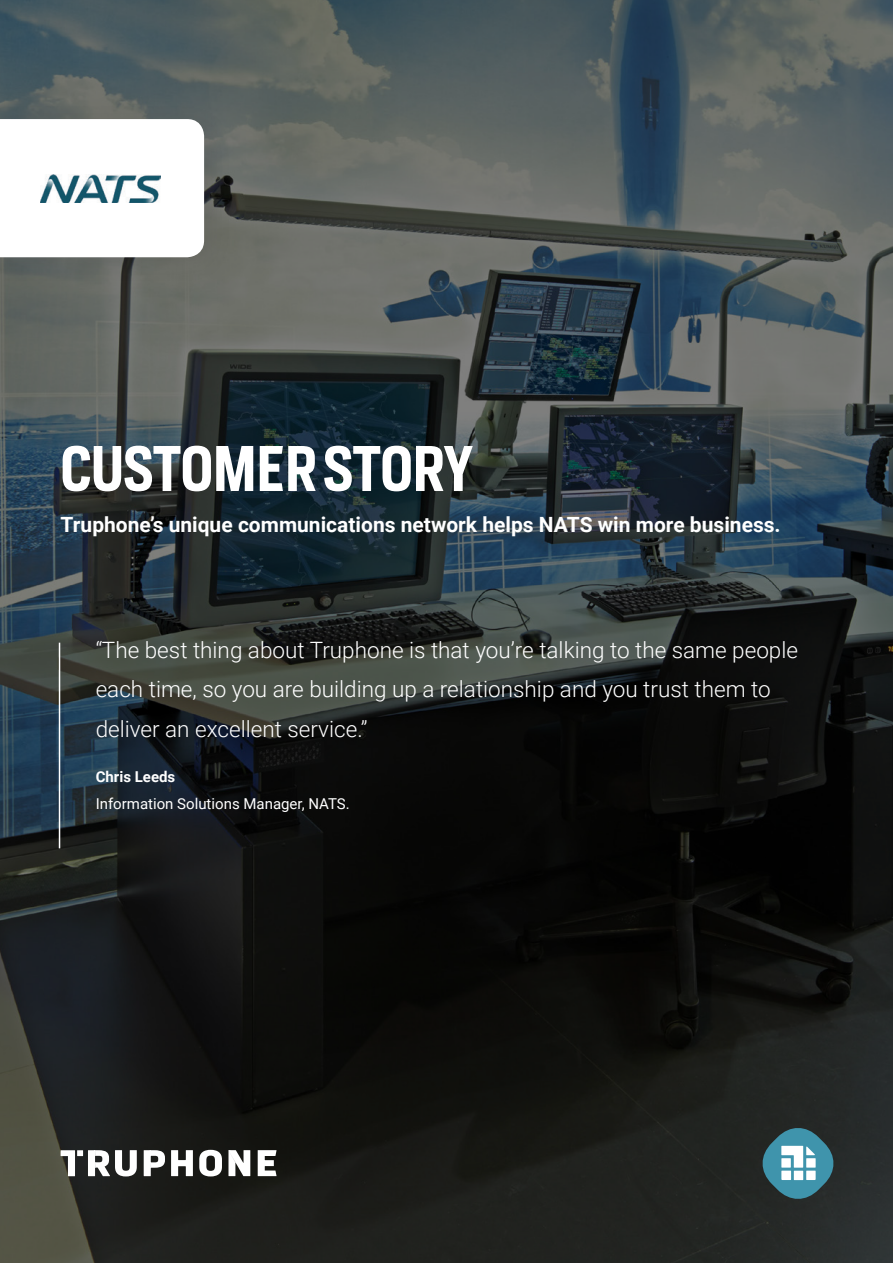
<style>
.page{position:relative;width:893px;height:1263px;background:#fff}
.page>*{position:absolute;margin:0;border:0;box-sizing:border-box;transform-origin:0 0}
.t1{font:600 60px "Heron Sans Cond";color:#fff}
.Body_Feature_P_dark{font:300 22.5px/39px "Roboto";color:#fff}
.t2{font:700 21px "Roboto";color:#fff}
.Body_primary_light{font:15px/27px "Roboto";color:#fff}
.s1{font-weight:700}
</style>
<div class="page">
<img style="left:0;top:0;width:893px;height:1263px">
<div style="left:0;top:101px;width:234px;height:186px;background:#231f20;opacity:.1"></div>
<svg style="left:0;top:119px;width:204px;height:138px"></svg>
<hr style="left:59px;top:643px;width:1px;height:205px;background:#fff">
<img style="left:41px;top:174px;width:119px;height:28px">
<svg style="left:763px;top:1128px;width:70px;height:71px;background:#578997"></svg>
<svg style="left:258px;top:1150px;width:19px;height:26px"></svg>
<svg style="left:199px;top:1150px;width:23px;height:26px"></svg>
<svg style="left:171px;top:1150px;width:15px;height:26px"></svg>
<div style="left:186px;top:1150px;width:7px;height:26px;background:#fff"></div>
<svg style="left:144px;top:1150px;width:21px;height:26px"></svg>
<svg style="left:61px;top:1150px;width:76px;height:26px"></svg>
<svg style="left:228px;top:1150px;width:22px;height:26px"></svg>
<p class="t1" style="left:61px;top:430px;width:414px">CUSTOMER STORY</p>
<p class="t2" style="left:61px;top:510px;width:722px">Truphone’s unique communications network helps NATS win more business.</p>
<p class="Body_Feature_P_dark" style="left:96px;top:630px;width:704px">“The best thing about Truphone is that you’re talking to the same people each time, so you are building up a relationship and you trust them to deliver an excellent service.”</p>
<p class="Body_primary_light" style="left:96px;top:762px;width:255px"><span class="s1">Chris Leeds<br></span>Information Solutions Manager, NATS.</p>
</div>
